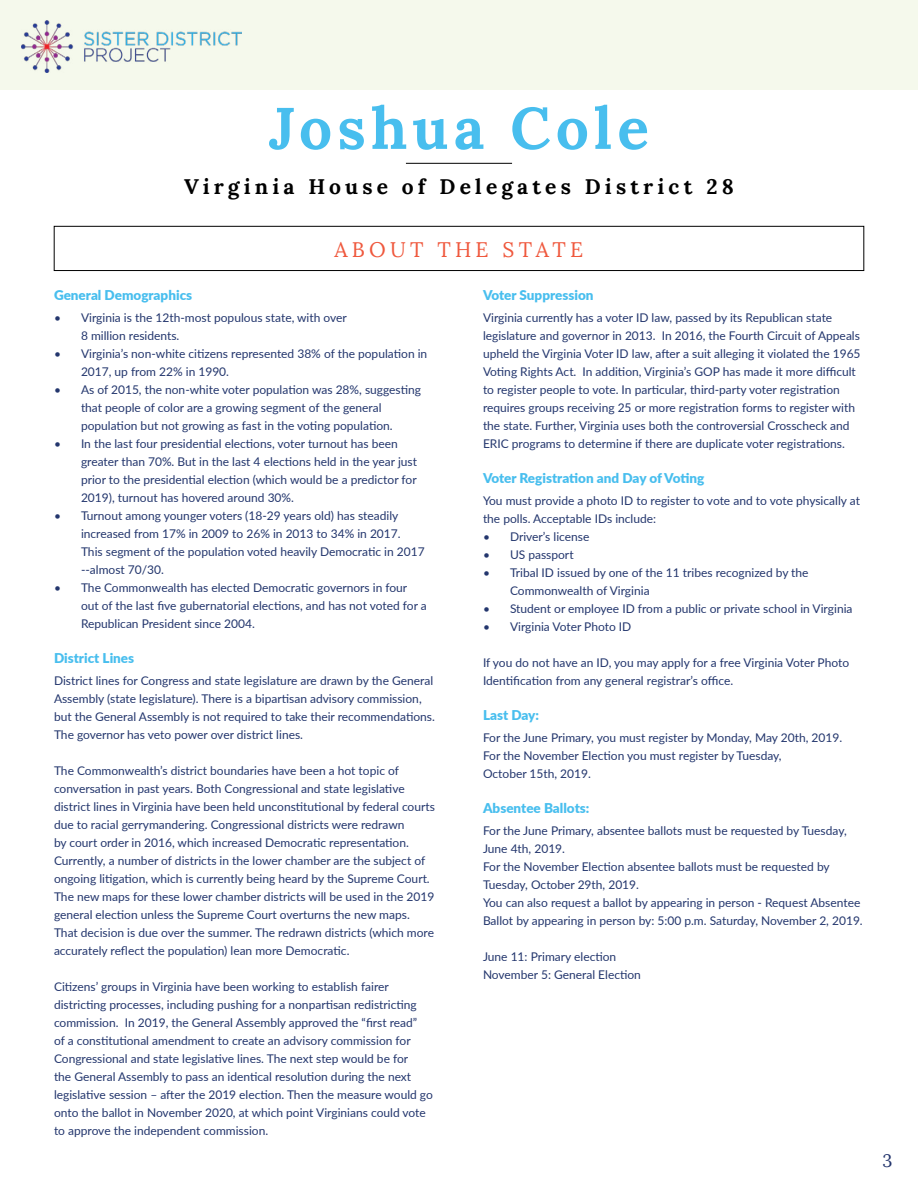
<style>
.page{position:relative;width:918px;height:1188px;background:#fff}
.page>*{position:absolute;margin:0;border:0;box-sizing:border-box;transform-origin:0 0}
.t1{font:700 58.5px "Lora";letter-spacing:.09em;color:#48beee}
.t2{font:700 21px "Lora";letter-spacing:.2em;color:#000}
.t3{font:21px "Lora";letter-spacing:.2em;color:#ef583d}
.t4{font:18px "Lora";color:#23356d}
.t5{font:900 13.5px "Lato";color:#48beee}
.t6{font:12px/18px "Lato";color:#23366d}
</style>
<div class="page">
<hr style="left:406px;top:163px;width:106px;height:1px;background:#000">
<div style="left:0;top:0;width:918px;height:90px;background:#f5f9ec"></div>
<img style="left:22px;top:21px;width:219px;height:51px">
<div style="left:54px;top:226px;width:810px;height:45px;border:1px solid #000"></div>
<h1 class="t1" style="left:269px;top:90px;width:381px">Joshua Cole</h1>
<h2 class="t2" style="left:184px;top:173px;width:551px">Virginia House of Delegates District 28</h2>
<h2 class="t3" style="left:335px;top:237px;width:250px">ABOUT THE STATE</h2>
<p class="t5" style="left:54px;top:285px;width:140px">General Demographics</p>
<p class="t6" style="left:81px;top:308px;width:267px;text-indent:-27px">• Virginia is the 12th-most populous state, with over<br>8 million residents.</p>
<p class="t6" style="left:81px;top:344px;width:348px;text-indent:-27px">• Virginia’s non-white citizens represented 38% of the population in<br>2017, up from 22% in 1990.</p>
<p class="t6" style="left:81px;top:380px;width:342px;text-indent:-27px">• As of 2015, the non-white voter population was 28%, suggesting that people of color are a growing segment of the general population but not growing as fast in the voting population.</p>
<p class="t6" style="left:81px;top:434px;width:338px;text-indent:-27px">• In the last four presidential elections, voter turnout has been greater than 70%. But in the last 4 elections held in the year just prior to the presidential election (which would be a predictor for 2019), turnout has hovered around 30%.</p>
<p class="t6" style="left:81px;top:506px;width:345px;text-indent:-27px">• Turnout among younger voters (18-29 years old) has steadily increased from 17% in 2009 to 26% in 2013 to 34% in 2017.<br>This segment of the population voted heavily Democratic in 2017 --almost 70/30.</p>
<p class="t6" style="left:81px;top:578px;width:347px;text-indent:-27px">• The Commonwealth has elected Democratic governors in four out of the last five gubernatorial elections, and has not voted for a<br>Republican President since 2004.</p>
<p class="t5" style="left:54px;top:648px;width:82px">District Lines</p>
<p class="t6" style="left:54px;top:671px;width:382px">District lines for Congress and state legislature are drawn by the General Assembly (state legislature). There is a bipartisan advisory commission, but the General Assembly is not required to take their recommendations.<br>The governor has veto power over district lines.</p>
<p class="t6" style="left:54px;top:761px;width:382px">The Commonwealth’s district boundaries have been a hot topic of conversation in past years. Both Congressional and state legislative district lines in Virginia have been held unconstitutional by federal courts due to racial gerrymandering. Congressional districts were redrawn<br>by court order in 2016, which increased Democratic representation.<br>Currently, a number of districts in the lower chamber are the subject of ongoing litigation, which is currently being heard by the Supreme Court.<br>The new maps for these lower chamber districts will be used in the 2019 general election unless the Supreme Court overturns the new maps.<br>That decision is due over the summer. The redrawn districts (which more accurately reflect the population) lean more Democratic.</p>
<p class="t6" style="left:54px;top:977px;width:380px">Citizens’ groups in Virginia have been working to establish fairer districting processes, including pushing for a nonpartisan redistricting commission. In 2019, the General Assembly approved the “first read”<br>of a constitutional amendment to create an advisory commission for Congressional and state legislative lines. The next step would be for<br>the General Assembly to pass an identical resolution during the next legislative session – after the 2019 election. Then the measure would go onto the ballot in November 2020, at which point Virginians could vote to approve the independent commission.</p>
<p class="t5" style="left:483px;top:285px;width:112px">Voter Suppression</p>
<p class="t6" style="left:483px;top:308px;width:379px">Virginia currently has a voter ID law, passed by its Republican state legislature and governor in 2013. In 2016, the Fourth Circuit of Appeals upheld the Virginia Voter ID law, after a suit alleging it violated the 1965<br>Voting Rights Act. In addition, Virginia’s GOP has made it more difficult to register people to vote. In particular, third-party voter registration requires groups receiving 25 or more registration forms to register with the state. Further, Virginia uses both the controversial Crosscheck and ERIC programs to determine if there are duplicate voter registrations.</p>
<p class="t5" style="left:483px;top:468px;width:223px">Voter Registration and Day of Voting</p>
<p class="t6" style="left:483px;top:491px;width:379px">You must provide a photo ID to register to vote and to vote physically at the polls. Acceptable IDs include:</p>
<p class="t6" style="left:483px;top:527px;width:108px">• Driver’s license</p>
<p class="t6" style="left:483px;top:545px;width:92px">• US passport</p>
<p class="t6" style="left:510px;top:563px;width:300px;text-indent:-27px">• Tribal ID issued by one of the 11 tribes recognized by the<br>Commonwealth of Virginia</p>
<p class="t6" style="left:483px;top:599px;width:371px">• Student or employee ID from a public or private school in Virginia</p>
<p class="t6" style="left:483px;top:617px;width:150px">• Virginia Voter Photo ID</p>
<p class="t6" style="left:483px;top:653px;width:368px">If you do not have an ID, you may apply for a free Virginia Voter Photo<br>Identification from any general registrar’s office.</p>
<p class="t5" style="left:483px;top:705px;width:58px">Last Day:</p>
<p class="t6" style="left:483px;top:728px;width:361px">For the June Primary, you must register by Monday, May 20th, 2019.<br>For the November Election you must register by Tuesday,<br>October 15th, 2019.</p>
<p class="t5" style="left:483px;top:798px;width:108px">Absentee Ballots:</p>
<p class="t6" style="left:483px;top:821px;width:381px">For the June Primary, absentee ballots must be requested by Tuesday, June 4th, 2019.<br>For the November Election absentee ballots must be requested by Tuesday, October 29th, 2019.<br>You can also request a ballot by appearing in person - Request Absentee Ballot by appearing in person by: 5:00 p.m. Saturday, November 2, 2019.</p>
<p class="t6" style="left:483px;top:947px;width:159px">June 11: Primary election<br>November 5: General Election</p>
<h3 class="t4" style="left:882px;top:1150px;width:12px">3</h3>
</div>
